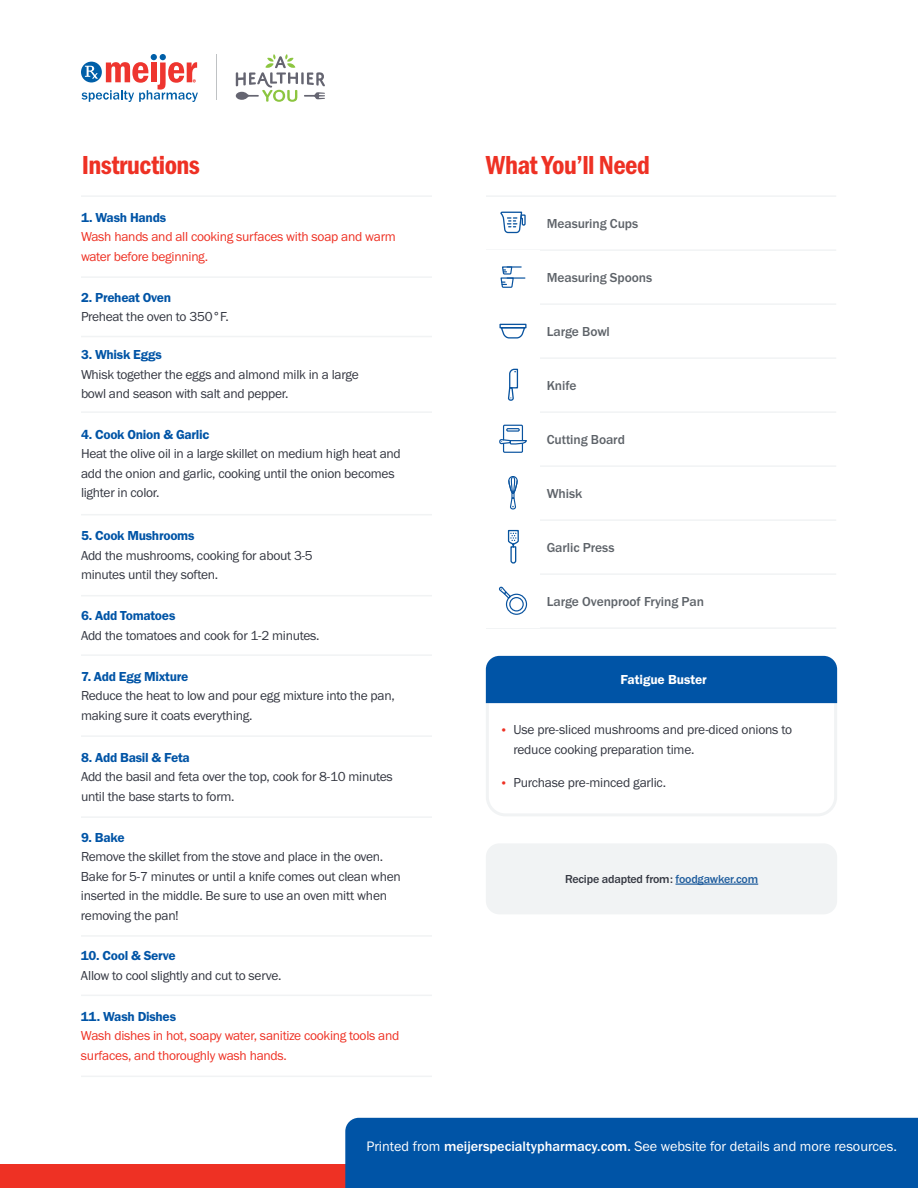
<style>
.page{position:relative;width:918px;height:1188px;background:#fff}
.page>*{position:absolute;margin:0;border:0;box-sizing:border-box;transform-origin:0 0}
.t1{font:27px "Franklin Gothic URW Con Dem";letter-spacing:-.02em;color:#ee3124}
.t2{font:14.25px "Franklin Gothic URW Boo";color:#fff}
.t3{font:13.5px/19.5px "Franklin Gothic URW Boo";letter-spacing:-.02em;color:#343741}
.t4{font:13.5px/19.5px "Franklin Gothic URW Boo";letter-spacing:-.02em;color:#ee3124}
.t5{font:13.5px "Franklin Gothic URW Dem";letter-spacing:-.02em;color:#0054a6}
.t6{font:500 13.5px "Franklin Gothic URW";letter-spacing:-.005em;color:#5e6369}
.t7{font:13.5px "Franklin Gothic URW Dem";letter-spacing:-.005em;color:#fff}
.t8{font:500 12px "Franklin Gothic URW";letter-spacing:-.015em;color:#343741}
.s1{font-family:"Franklin Gothic URW Dem";color:#0054a6}
.s2{font-size:12px;color:#ee3124}
.s3{color:#215e9e}
.s4{font-family:"Franklin Gothic URW";font-weight:500}
</style>
<div class="page">
<hr style="left:217px;top:54px;width:1px;height:46px;background:#bfc2c4">
<svg style="left:82px;top:54px;width:116px;height:48px"></svg>
<svg style="left:236px;top:54px;width:89px;height:48px"></svg>
<div style="left:0;top:1164px;width:918px;height:24px;background:#ee3124"></div>
<div style="left:345px;top:1118px;width:573px;height:70px;background:#0054a6"></div>
<hr style="left:81px;top:1076px;width:351px;height:1px;background:#f1f3f4">
<hr style="left:81px;top:995px;width:351px;height:1px;background:#f1f3f4">
<hr style="left:81px;top:935px;width:351px;height:2px;background:#f1f3f4">
<hr style="left:81px;top:816px;width:351px;height:2px;background:#f1f3f4">
<hr style="left:81px;top:735px;width:351px;height:2px;background:#f1f3f4">
<hr style="left:81px;top:654px;width:351px;height:2px;background:#f1f3f4">
<hr style="left:81px;top:595px;width:351px;height:1px;background:#f1f3f4">
<hr style="left:81px;top:514px;width:351px;height:1px;background:#f1f3f4">
<hr style="left:81px;top:411px;width:351px;height:2px;background:#f1f3f4">
<hr style="left:81px;top:336px;width:351px;height:1px;background:#f1f3f4">
<hr style="left:81px;top:276px;width:351px;height:2px;background:#f1f3f4">
<hr style="left:81px;top:195px;width:351px;height:2px;background:#f1f3f4">
<hr style="left:486px;top:195px;width:350px;height:2px;background:#f1f3f4">
<div style="left:486px;top:195px;width:54px;height:54px;background:#fff"></div>
<hr style="left:486px;top:627px;width:350px;height:2px;background:#f1f3f4">
<svg style="left:500px;top:211px;width:26px;height:23px"></svg>
<hr style="left:486px;top:249px;width:350px;height:2px;background:#f1f3f4">
<hr style="left:486px;top:303px;width:350px;height:2px;background:#f1f3f4">
<hr style="left:486px;top:357px;width:350px;height:2px;background:#f1f3f4">
<hr style="left:486px;top:411px;width:350px;height:2px;background:#f1f3f4">
<hr style="left:486px;top:465px;width:350px;height:2px;background:#f1f3f4">
<hr style="left:486px;top:519px;width:350px;height:2px;background:#f1f3f4">
<hr style="left:486px;top:573px;width:350px;height:2px;background:#f1f3f4">
<div style="left:486px;top:250px;width:54px;height:54px;background:#fff"></div>
<svg style="left:500px;top:266px;width:25px;height:22px"></svg>
<div style="left:486px;top:304px;width:54px;height:54px;background:#fff"></div>
<svg style="left:500px;top:328px;width:26px;height:11px"></svg>
<div style="left:499px;top:324px;width:28px;height:4px;border:1px solid #09539f"></div>
<div style="left:486px;top:358px;width:54px;height:54px;background:#fff"></div>
<svg style="left:507px;top:368px;width:12px;height:33px"></svg>
<div style="left:486px;top:412px;width:54px;height:54px;background:#fff"></div>
<svg style="left:499px;top:424px;width:28px;height:29px"></svg>
<div style="left:486px;top:466px;width:54px;height:54px;background:#fff"></div>
<svg style="left:508px;top:476px;width:10px;height:34px"></svg>
<div style="left:486px;top:574px;width:54px;height:54px;background:#fff"></div>
<div style="left:506px;top:594px;width:21px;height:21px;border:1px solid #09539f;border-radius:50%"></div>
<div style="left:509px;top:597px;width:15px;height:15px;border:1px solid #09539f;border-radius:50%"></div>
<svg style="left:499px;top:587px;width:13px;height:13px"></svg>
<div style="left:486px;top:520px;width:54px;height:54px;background:#fff"></div>
<svg style="left:507px;top:529px;width:12px;height:35px"></svg>
<svg style="left:485px;top:656px;width:353px;height:160px"></svg>
<div style="left:486px;top:843px;width:351px;height:71px;background:#f1f3f4;border-radius:14px"></div>
<hr style="left:676px;top:884px;width:82px;height:1px;background:#215e9e">
<h1 class="t1" style="left:82px;top:147px;width:120px">Instructions</h1>
<p class="t5" style="left:81px;top:209px;width:87px">1. Wash Hands</p>
<p class="t4" style="left:81px;top:227px;width:316px">Wash hands and all cooking surfaces with soap and warm water before beginning.</p>
<p class="t5" style="left:81px;top:289px;width:92px">2. Preheat Oven</p>
<p class="t3" style="left:81px;top:307px;width:149px">Preheat the oven to 350°F.</p>
<p class="t5" style="left:81px;top:346px;width:82px">3. Whisk Eggs</p>
<p class="t3" style="left:81px;top:364px;width:279px">Whisk together the eggs and almond milk in a large bowl and season with salt and pepper.</p>
<p class="t5" style="left:81px;top:426px;width:130px">4. Cook Onion &amp; Garlic</p>
<p class="t3" style="left:81px;top:444px;width:321px">Heat the olive oil in a large skillet on medium high heat and add the onion and garlic, cooking until the onion becomes lighter in color.</p>
<p class="t5" style="left:81px;top:527px;width:115px">5. Cook Mushrooms</p>
<p class="t3" style="left:81px;top:545px;width:233px">Add the mushrooms, cooking for about 3-5 minutes until they soften.</p>
<p class="t5" style="left:81px;top:607px;width:96px">6. Add Tomatoes</p>
<p class="t3" style="left:81px;top:625px;width:240px">Add the tomatoes and cook for 1-2 minutes.</p>
<p class="t5" style="left:81px;top:668px;width:109px">7. Add Egg Mixture</p>
<p class="t3" style="left:81px;top:686px;width:315px">Reduce the heat to low and pour egg mixture into the pan, making sure it coats everything.</p>
<p class="t5" style="left:81px;top:749px;width:110px">8. Add Basil &amp; Feta</p>
<p class="t3" style="left:81px;top:767px;width:313px">Add the basil and feta over the top, cook for 8-10 minutes until the base starts to form.</p>
<p class="t3" style="left:81px;top:827px;width:321px"><span class="s1">9. Bake<br></span>Remove the skillet from the stove and place in the oven.<br>Bake for 5-7 minutes or until a knife comes out clean when inserted in the middle. Be sure to use an oven mitt when removing the pan!</p>
<p class="t3" style="left:81px;top:946px;width:202px"><span class="s1">10. Cool &amp; Serve<br></span>Allow to cool slightly and cut to serve.</p>
<p class="t4" style="left:81px;top:1006px;width:320px"><span class="s1">11. Wash Dishes<br></span>Wash dishes in hot, soapy water, sanitize cooking tools and surfaces, and thoroughly wash hands.</p>
<h2 class="t1" style="left:486px;top:147px;width:165px">What You’ll Need</h2>
<p class="t6" style="left:547px;top:215px;width:93px">Measuring Cups</p>
<p class="t6" style="left:547px;top:269px;width:107px">Measuring Spoons</p>
<p class="t6" style="left:547px;top:323px;width:65px">Large Bowl</p>
<p class="t6" style="left:547px;top:377px;width:31px">Knife</p>
<p class="t6" style="left:547px;top:431px;width:80px">Cutting Board</p>
<p class="t6" style="left:547px;top:485px;width:37px">Whisk</p>
<p class="t6" style="left:547px;top:539px;width:69px">Garlic Press</p>
<p class="t6" style="left:547px;top:593px;width:159px">Large Ovenproof Frying Pan</p>
<p class="t7" style="left:621px;top:671px;width:88px">Fatigue Buster</p>
<p class="t3" style="left:513px;top:720px;width:280px;text-indent:-14px"><span class="s2">•</span> Use pre-sliced mushrooms and pre-diced onions to reduce cooking preparation time.</p>
<p class="t3" style="left:500px;top:772px;width:168px"><span class="s2">•</span> Purchase pre-minced garlic.</p>
<p class="t8" style="left:565px;top:871px;width:195px">Recipe adapted from: <span class="s3">foodgawker.com</span></p>
<p class="t2" style="left:366px;top:1137px;width:532px">Printed from <span class="s4">meijerspecialtypharmacy.com.</span> See website for details and more resources.</p>
</div>
